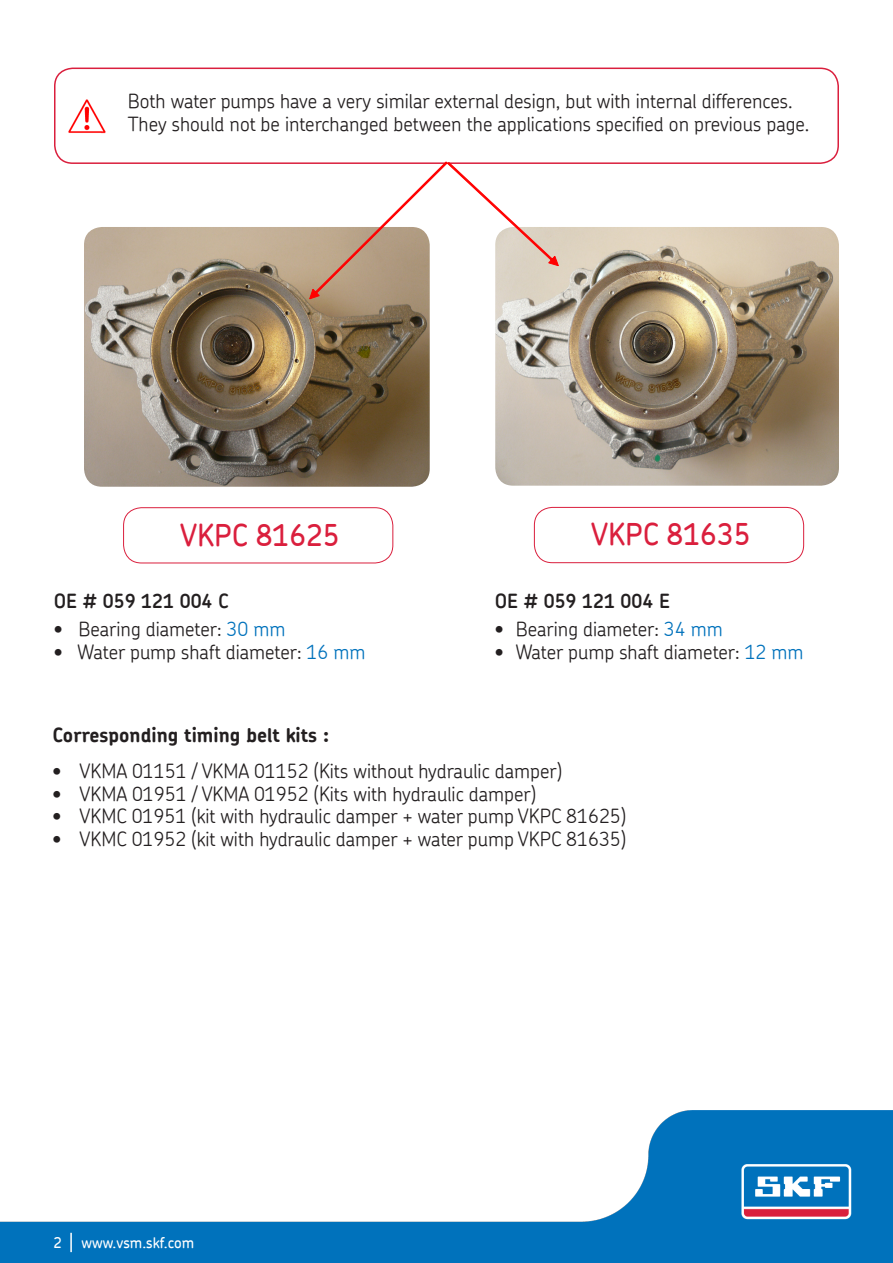
<style>
.page{position:relative;width:893px;height:1263px;background:#fff}
.page>*{position:absolute;margin:0;border:0;box-sizing:border-box;transform-origin:0 0}
.t1{font:500 30px "SKF Chevin";color:#da1f3d}
.t2{font:300 19.5px/22.5px "SKF Chevin";color:#231f20}
.t3{font:700 19.5px "SKF Chevin";color:#231f20}
.t4{font:600 19.5px "SKF Chevin";color:#231f20}
.t5{font:500 15px "SKF Chevin";color:#fff}
.s1{color:#0072bc}
</style>
<div class="page">
<img style="left:0;top:1110px;width:893px;height:153px">
<svg style="left:70px;top:1233px;width:2px;height:19px"></svg>
<div style="left:54px;top:68px;width:785px;height:96px;border:2px solid #da1f3d;border-radius:18px"></div>
<img style="left:68px;top:99px;width:38px;height:35px">
<img style="left:84px;top:227px;width:346px;height:260px">
<img style="left:495px;top:227px;width:344px;height:259px">
<div style="left:123px;top:507px;width:270px;height:56px;border:1px solid #da1f3d;border-radius:18px"></div>
<div style="left:534px;top:507px;width:270px;height:56px;border:1px solid #da1f3d;border-radius:18px"></div>
<svg style="left:287px;top:161px;width:274px;height:142px"></svg>
<p class="t2" style="left:128px;top:89px;width:683px">Both water pumps have a very similar external design, but with internal differences.<br>They should not be interchanged between the applications specified on previous page.</p>
<p class="t1" style="left:180px;top:515px;width:161px">VKPC 81625</p>
<p class="t1" style="left:591px;top:515px;width:161px">VKPC 81635</p>
<p class="t4" style="left:54px;top:588px;width:177px">OE # 059 121 004 C</p>
<p class="t2" style="left:54px;top:617px;width:233px">• Bearing diameter: <span class="s1">30 mm</span></p>
<p class="t2" style="left:54px;top:640px;width:313px">• Water pump shaft diameter: <span class="s1">16 mm</span></p>
<p class="t4" style="left:495px;top:588px;width:177px">OE # 059 121 004 E</p>
<p class="t2" style="left:495px;top:617px;width:230px">• Bearing diameter: <span class="s1">34 mm</span></p>
<p class="t2" style="left:495px;top:640px;width:310px">• Water pump shaft diameter: <span class="s1">12 mm</span></p>
<p class="t3" style="left:53px;top:722px;width:278px">Corresponding timing belt kits :</p>
<p class="t2" style="left:53px;top:760px;width:511px">• VKMA 01151 / VKMA 01152 (Kits without hydraulic damper)</p>
<p class="t2" style="left:53px;top:782px;width:485px">• VKMA 01951 / VKMA 01952 (Kits with hydraulic damper)</p>
<p class="t2" style="left:53px;top:805px;width:575px">• VKMC 01951 (kit with hydraulic damper + water pump VKPC 81625)</p>
<p class="t2" style="left:53px;top:827px;width:575px">• VKMC 01952 (kit with hydraulic damper + water pump VKPC 81635)</p>
<p class="t5" style="left:53px;top:1232px;width:142px">2 www.vsm.skf.com</p>
</div>
